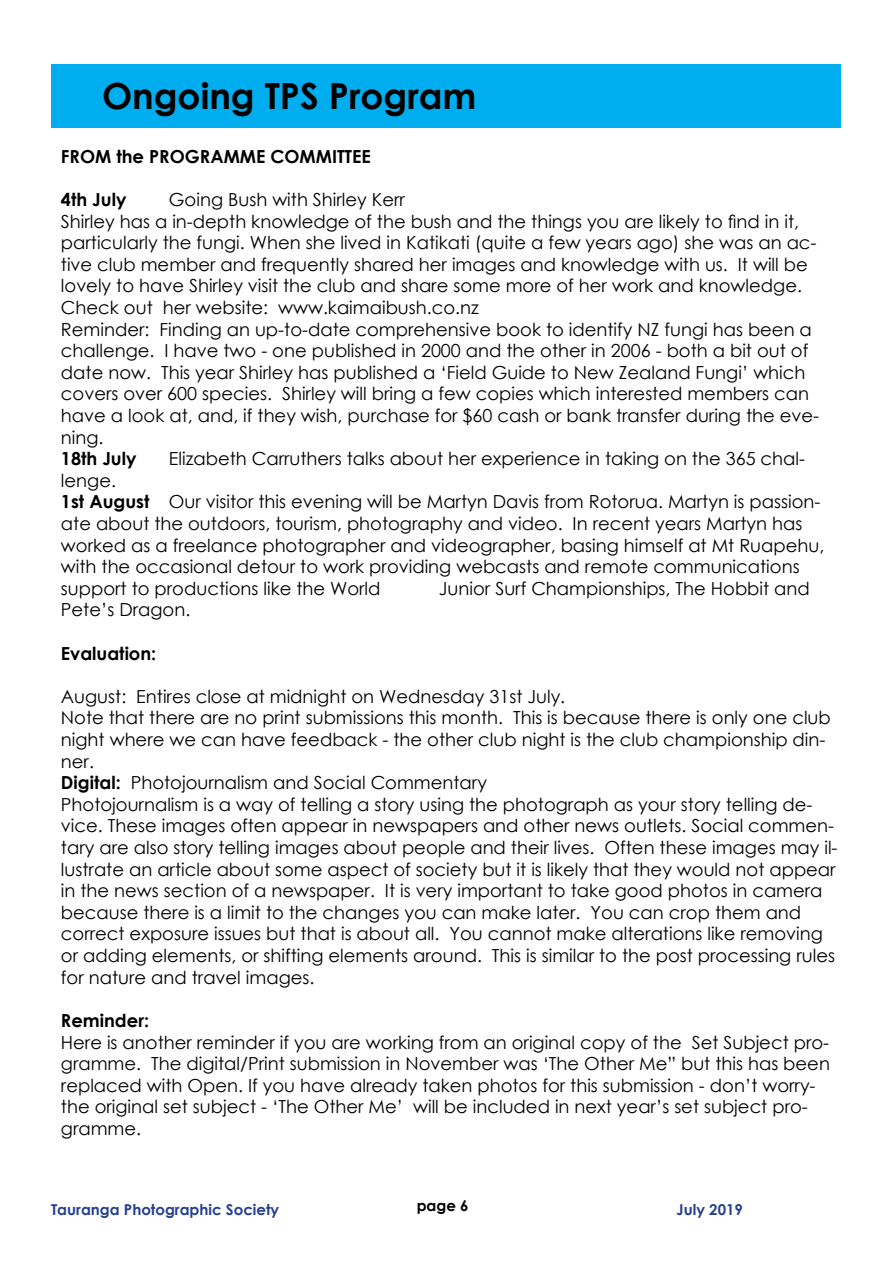
<style>
.page{position:relative;width:893px;height:1263px;background:#fff}
.page>*{position:absolute;margin:0;border:0;box-sizing:border-box;transform-origin:0 0}
.t1{font:700 36px "Century Gothic";color:#000}
.t2{font:18px/21.6px "Century Gothic";color:#000}
.t3{font:700 18px "Century Gothic";color:#000}
.t4{font:700 15px "Century Gothic";color:#25408f}
.t5{font:700 15px "Century Gothic";color:#000}
.s1{font-weight:700}
</style>
<div class="page">
<div style="left:52px;top:65px;width:789px;height:63px;background:#00aeef"></div>
<h1 class="t1" style="left:102px;top:68px;width:376px">Ongoing TPS Program</h1>
<p class="t3" style="left:61px;top:143px;width:311px">FROM the PROGRAMME COMMITTEE</p>
<p class="t3" style="left:61px;top:186px;width:67px">4th July</p>
<p class="t2" style="left:61px;top:188px;width:760px;text-indent:108px">Going Bush with Shirley Kerr<br>Shirley has a in-depth knowledge of the bush and the things you are likely to find in it, particularly the fungi. When she lived in Katikati (quite a few years ago) she was an ac&shy;tive club member and frequently shared her images and knowledge with us. It will be lovely to have Shirley visit the club and share some more of her work and knowledge.<br>Check out her website: www.kaimaibush.co.nz<br>Reminder: Finding an up-to-date comprehensive book to identify NZ fungi has been a challenge. I have two - one published in 2000 and the other in 2006 - both a bit out of date now. This year Shirley has published a ‘Field Guide to New Zealand Fungi’ which covers over 600 species. Shirley will bring a few copies which interested members can have a look at, and, if they wish, purchase for $60 cash or bank transfer during the eve&shy;ning.</p>
<p class="t3" style="left:61px;top:445px;width:77px">18th July</p>
<p class="t2" style="left:169px;top:448px;width:638px">Elizabeth Carruthers talks about her experience in taking on the 365 chal-</p>
<p class="t2" style="left:61px;top:469px;width:765px">lenge.<br><span class="s1">1st August</span> Our visitor this evening will be Martyn Davis from Rotorua. Martyn is passion&shy;ate about the outdoors, tourism, photography and video. In recent years Martyn has worked as a freelance photographer and videographer, basing himself at Mt Ruapehu, with the occasional detour to work providing webcasts and remote communications support to productions like the World</p>
<p class="t2" style="left:439px;top:577px;width:372px">Junior Surf Championships, The Hobbit and</p>
<p class="t2" style="left:61px;top:599px;width:131px">Pete’s Dragon.</p>
<p class="t3" style="left:61px;top:639px;width:97px">Evaluation:</p>
<p class="t2" style="left:61px;top:685px;width:778px">August: Entires close at midnight on Wednesday 31st July.<br>Note that there are no print submissions this month. This is because there is only one club night where we can have feedback - the other club night is the club championship din&shy;ner.<br><span class="s1">Digital:</span> Photojournalism and Social Commentary<br>Photojournalism is a way of telling a story using the photograph as your story telling de&shy;vice. These images often appear in newspapers and other news outlets. Social commen&shy;tary are also story telling images about people and their lives. Often these images may il&shy;lustrate an article about some aspect of society but it is likely that they would not appear in the news section of a newspaper. It is very important to take good photos in camera because there is a limit to the changes you can make later. You can crop them and correct exposure issues but that is about all. You cannot make alterations like removing or adding elements, or shifting elements around. This is similar to the post processing rules for nature and travel images.</p>
<p class="t3" style="left:61px;top:1007px;width:90px">Reminder:</p>
<p class="t2" style="left:61px;top:1031px;width:770px">Here is another reminder if you are working from an original copy of the Set Subject pro&shy;gramme. The digital/Print submission in November was ‘The Other Me” but this has been replaced with Open. If you have already taken photos for this submission - don’t worry&shy;the original set subject - ‘The Other Me’ will be included in next year’s set subject pro&shy;gramme.</p>
<p class="t4" style="left:51px;top:1198px;width:230px">Tauranga Photographic Society</p>
<p class="t5" style="left:417px;top:1194px;width:53px">page 6</p>
<p class="t4" style="left:677px;top:1198px;width:68px">July 2019</p>
</div>
